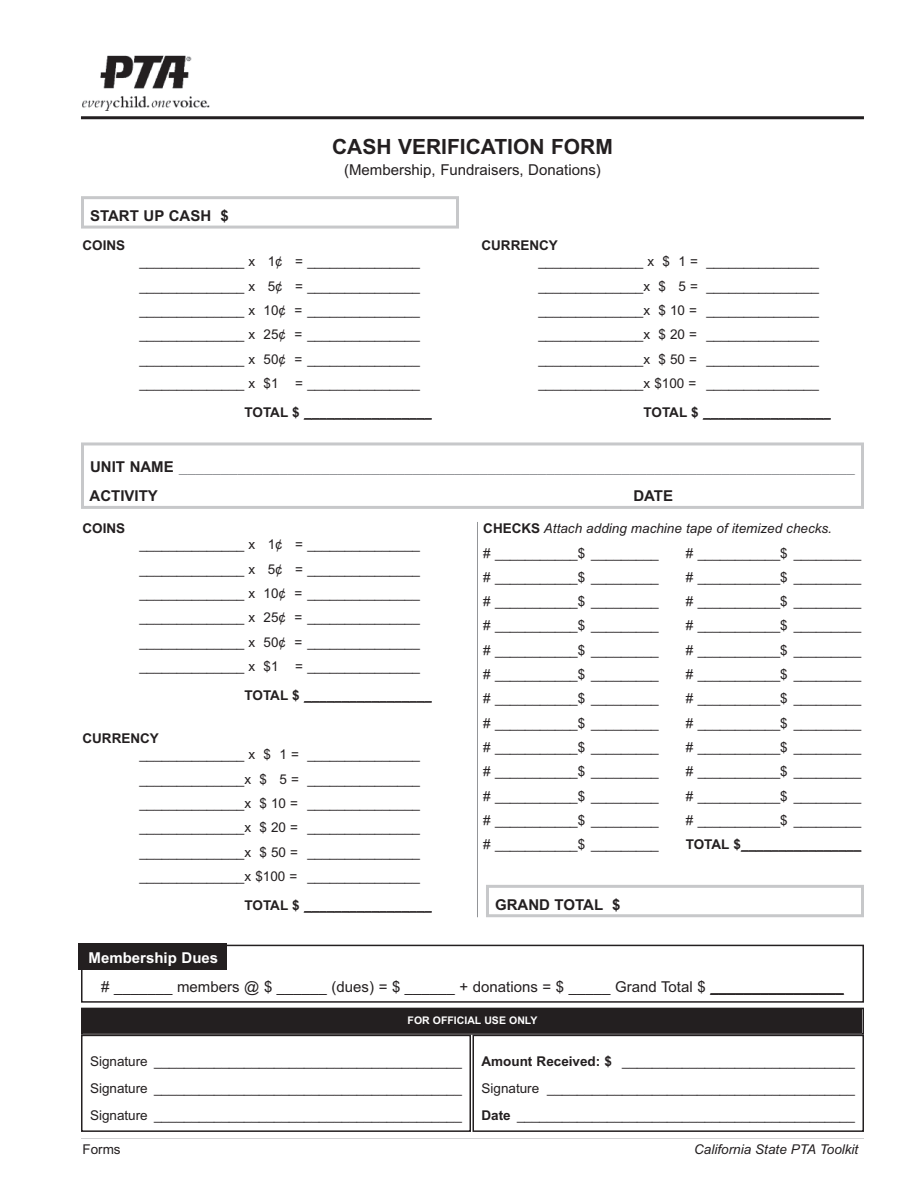
<style>
.page{position:relative;width:918px;height:1188px;background:#fff}
.page>*{position:absolute;margin:0;border:0;box-sizing:border-box;transform-origin:0 0}
.t1{font:700 21px "Arial";color:#231f20}
.t2{font:15px "Arial";color:#231f20}
.t3{font:15px/28.8px "Arial";color:#939598}
.t4{font:700 15px "Arial";color:#231f20}
.t5{font:700 15px "Arial";color:#fff}
.t6{font:13.5px/24.3px "Arial";color:#231f20;text-align:justify}
.t7{font:italic 13.5px/24.3px "Arial";color:#231f20}
.t8{font:700 13.5px "Arial";color:#231f20}
.t9{font:700 10.5px "Arial";color:#fff}
.s1{font-weight:700}
.s2{font-weight:700;color:#231f20}
.s3{font-weight:700;font-style:normal}
.s4{font-style:normal}
</style>
<div class="page">
<hr style="left:81px;top:1138px;width:783px;height:1px;background:#d1d2d4">
<div style="left:78px;top:943px;width:148px;height:27px;background:#231f20"></div>
<img style="left:82px;top:55px;width:128px;height:56px">
<hr style="left:81px;top:116px;width:783px;height:3px;background:#231f20">
<div style="left:81px;top:945px;width:783px;height:58px;border:2px solid #231f20"></div>
<hr style="left:710px;top:993px;width:134px;height:1px;background:#231f20">
<div style="left:81px;top:1035px;width:390px;height:97px;border:2px solid #231f20"></div>
<div style="left:472px;top:1035px;width:392px;height:97px;border:2px solid #231f20"></div>
<div style="left:82px;top:1009px;width:780px;height:24px;background:#231f20"></div>
<div style="left:81px;top:1008px;width:783px;height:27px;border:2px solid #231f20"></div>
<svg style="left:304px;top:701px;width:128px;height:1px"></svg>
<svg style="left:304px;top:911px;width:128px;height:1px"></svg>
<svg style="left:741px;top:850px;width:120px;height:1px"></svg>
<div style="left:81px;top:442px;width:783px;height:67px;border:3px solid #c7c8ca"></div>
<div style="left:486px;top:885px;width:378px;height:32px;border:3px solid #c7c8ca"></div>
<hr style="left:477px;top:522px;width:1px;height:395px;background:#939598">
<svg style="left:304px;top:418px;width:128px;height:1px"></svg>
<svg style="left:703px;top:418px;width:128px;height:1px"></svg>
<div style="left:81px;top:196px;width:378px;height:33px;border:3px solid #c7c8ca"></div>
<p class="t4" style="left:90px;top:207px;width:140px">START UP CASH $</p>
<h1 class="t1" style="left:332px;top:135px;width:282px">CASH VERIFICATION FORM</h1>
<p class="t2" style="left:344px;top:161px;width:258px">(Membership, Fundraisers, Donations)</p>
<p class="t8" style="left:82px;top:238px;width:44px">COINS</p>
<p class="t6" style="left:139px;top:250px;width:282px">______________ x 1¢ = _______________ ______________ x 5¢ = _______________ ______________ x 10¢ = _______________ ______________ x 25¢ = _______________ ______________ x 50¢ = _______________ ______________ x $1 = _______________</p>
<p class="t6" style="left:244px;top:400px;width:189px"><span class="s1">TOTAL $</span> _________________</p>
<p class="t8" style="left:482px;top:238px;width:78px">CURRENCY</p>
<p class="t6" style="left:538px;top:250px;width:282px">______________ x $ 1 = _______________ ______________x $ 5 = _______________ ______________x $ 10 = _______________ ______________x $ 20 = _______________ ______________x $ 50 = _______________ ______________x $100 = _______________</p>
<p class="t6" style="left:643px;top:400px;width:189px"><span class="s1">TOTAL $</span> _________________</p>
<p class="t3" style="left:90px;top:453px;width:767px"><span class="s2">UNIT NAME</span> _________________________________________________________________________________<br><span class="s2">ACTIVITY</span></p>
<p class="t4" style="left:633px;top:487px;width:41px">DATE</p>
<p class="t8" style="left:82px;top:521px;width:44px">COINS</p>
<p class="t6" style="left:139px;top:533px;width:282px">______________ x 1¢ = _______________ ______________ x 5¢ = _______________ ______________ x 10¢ = _______________ ______________ x 25¢ = _______________ ______________ x 50¢ = _______________ ______________ x $1 = _______________</p>
<p class="t6" style="left:244px;top:683px;width:189px"><span class="s1">TOTAL $</span> _________________</p>
<p class="t8" style="left:82px;top:731px;width:78px">CURRENCY</p>
<p class="t6" style="left:139px;top:743px;width:282px">______________ x $ 1 = _______________ ______________x $ 5 = _______________ ______________x $ 10 = _______________ ______________x $ 20 = _______________ ______________x $ 50 = _______________ ______________x $100 = _______________</p>
<p class="t6" style="left:244px;top:893px;width:189px"><span class="s1">TOTAL $</span> _________________</p>
<p class="t7" style="left:483px;top:516px;width:350px"><span class="s3">CHECKS</span> Attach adding machine tape of itemized checks. <span class="s4"># ___________$ _________</span></p>
<p class="t6" style="left:686px;top:541px;width:177px"># ___________$ _________</p>
<p class="t6" style="left:483px;top:565px;width:177px"># ___________$ _________</p>
<p class="t6" style="left:686px;top:565px;width:177px"># ___________$ _________</p>
<p class="t6" style="left:483px;top:589px;width:177px"># ___________$ _________</p>
<p class="t6" style="left:686px;top:589px;width:177px"># ___________$ _________</p>
<p class="t6" style="left:483px;top:614px;width:177px"># ___________$ _________</p>
<p class="t6" style="left:686px;top:614px;width:177px"># ___________$ _________</p>
<p class="t6" style="left:483px;top:638px;width:177px"># ___________$ _________</p>
<p class="t6" style="left:686px;top:638px;width:177px"># ___________$ _________</p>
<p class="t6" style="left:483px;top:662px;width:177px"># ___________$ _________</p>
<p class="t6" style="left:686px;top:662px;width:177px"># ___________$ _________</p>
<p class="t6" style="left:483px;top:687px;width:177px"># ___________$ _________</p>
<p class="t6" style="left:686px;top:687px;width:177px"># ___________$ _________</p>
<p class="t6" style="left:483px;top:711px;width:177px"># ___________$ _________</p>
<p class="t6" style="left:686px;top:711px;width:177px"># ___________$ _________</p>
<p class="t6" style="left:483px;top:735px;width:177px"># ___________$ _________</p>
<p class="t6" style="left:686px;top:735px;width:177px"># ___________$ _________</p>
<p class="t6" style="left:483px;top:759px;width:177px"># ___________$ _________</p>
<p class="t6" style="left:686px;top:759px;width:177px"># ___________$ _________</p>
<p class="t6" style="left:483px;top:784px;width:177px"># ___________$ _________</p>
<p class="t6" style="left:686px;top:784px;width:177px"># ___________$ _________</p>
<p class="t6" style="left:483px;top:808px;width:177px"># ___________$ _________</p>
<p class="t6" style="left:686px;top:808px;width:177px"># ___________$ _________</p>
<p class="t6" style="left:483px;top:832px;width:177px"># ___________$ _________</p>
<p class="t6" style="left:686px;top:832px;width:177px"><span class="s1">TOTAL $</span>________________</p>
<p class="t4" style="left:495px;top:896px;width:127px">GRAND TOTAL $</p>
<p class="t5" style="left:89px;top:949px;width:131px">Membership Dues</p>
<p class="t2" style="left:101px;top:978px;width:744px"># _______ members @ $ ______ (dues) = $ ______ + donations = $ _____ Grand Total $ ________________</p>
<p class="t9" style="left:408px;top:1014px;width:131px">FOR OFFICIAL USE ONLY</p>
<p class="t6" style="left:90px;top:1048px;width:373px;line-height:27px">Signature _________________________________________ Signature _________________________________________ Signature _________________________________________</p>
<p class="t6" style="left:482px;top:1048px;width:375px;line-height:27px"><span class="s1">Amount Received: $</span> _______________________________ Signature _________________________________________ <span class="s1">Date</span> _____________________________________________</p>
<p class="t6" style="left:82px;top:1137px;width:40px">Forms</p>
<p class="t7" style="left:694px;top:1137px;width:166px">California State PTA Toolkit</p>
</div>
